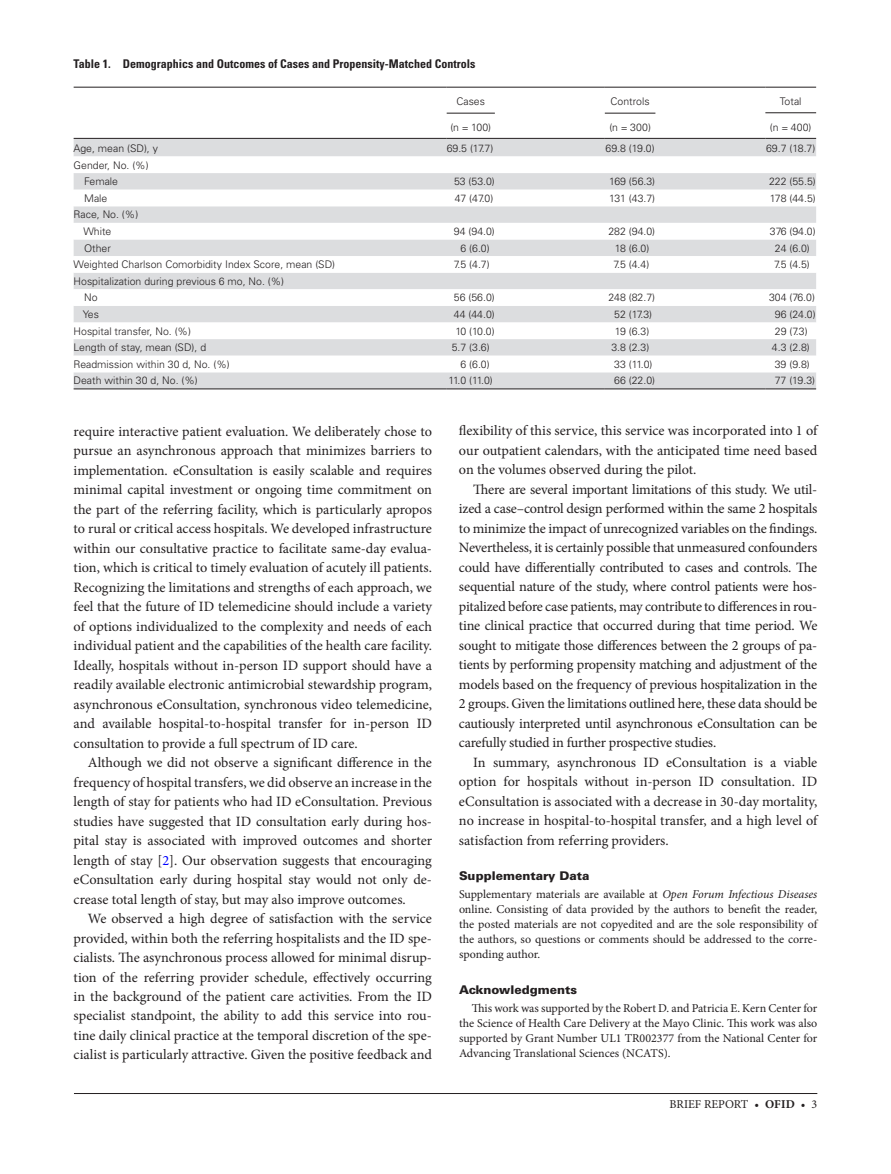
<style>
.page{position:relative;width:891px;height:1174px;background:#fff}
.page>*{position:absolute;margin:0;border:0;box-sizing:border-box;transform-origin:0 0}
.t1{font:14.25px/19.5px "Minion Pro";letter-spacing:-.005em;color:#231f20;text-align:justify}
.t2{font:12px/15px "Minion Pro";letter-spacing:-.005em;color:#231f20;text-align:justify}
.t3{font:700 condensed 12px "Univers LT Std";color:#231f20}
.t4{font:900 12px "Univers LT Std";color:#231f20}
.t5{font:300 10.5px/16.6px "Univers LT Std";color:#231f20}
.s1{color:#00f}
.s2{font-style:italic}
.s3{font-weight:700}
</style>
<div class="page">
<hr style="left:74px;top:1093px;width:743px;height:1px;background:#231f20">
<svg style="left:74px;top:112px;width:742px;height:26px"></svg>
<div style="left:74px;top:139px;width:742px;height:250px;background:#dcdddf"></div>
<svg style="left:74px;top:156px;width:742px;height:216px"></svg>
<hr style="left:447px;top:87px;width:158px;height:1px;background:#231f20">
<hr style="left:605px;top:87px;width:160px;height:1px;background:#231f20">
<hr style="left:765px;top:87px;width:51px;height:1px;background:#231f20">
<hr style="left:447px;top:138px;width:158px;height:1px;background:#231f20">
<hr style="left:605px;top:138px;width:160px;height:1px;background:#231f20">
<hr style="left:765px;top:112px;width:51px;height:1px;background:#231f20">
<hr style="left:765px;top:138px;width:51px;height:1px;background:#231f20">
<hr style="left:74px;top:389px;width:373px;height:1px;background:#231f20">
<hr style="left:447px;top:389px;width:158px;height:1px;background:#231f20">
<hr style="left:605px;top:389px;width:160px;height:1px;background:#231f20">
<hr style="left:765px;top:389px;width:51px;height:1px;background:#231f20">
<hr style="left:74px;top:87px;width:373px;height:1px;background:#231f20">
<hr style="left:74px;top:138px;width:373px;height:1px;background:#231f20">
<hr style="left:447px;top:113px;width:48px;height:1px;background:#231f20">
<hr style="left:605px;top:113px;width:50px;height:1px;background:#231f20">
<p class="t3" style="left:74px;top:56px;width:403px">Table 1. Demographics and Outcomes of Cases and Propensity-Matched Controls</p>
<p class="t5" style="left:456px;top:93px;width:30px">Cases</p>
<p class="t5" style="left:611px;top:93px;width:41px">Controls</p>
<p class="t5" style="left:780px;top:93px;width:23px">Total</p>
<p class="t5" style="left:450px;top:119px;width:42px">(n = 100)</p>
<p class="t5" style="left:609px;top:119px;width:43px">(n = 300)</p>
<p class="t5" style="left:770px;top:119px;width:43px">(n = 400)</p>
<p class="t5" style="left:74px;top:140px;width:86px">Age, mean (SD), y</p>
<p class="t5" style="left:447px;top:140px;width:48px">69.5 (17.7)</p>
<p class="t5" style="left:606px;top:140px;width:51px">69.8 (19.0)</p>
<p class="t5" style="left:766px;top:140px;width:51px">69.7 (18.7)</p>
<p class="t5" style="left:84px;top:157px;width:66px;text-indent:-10px">Gender, No. (%)<br>Female</p>
<p class="t5" style="left:454px;top:173px;width:42px">53 (53.0)</p>
<p class="t5" style="left:609px;top:173px;width:48px">169 (56.3)</p>
<p class="t5" style="left:769px;top:173px;width:48px">222 (55.5)</p>
<p class="t5" style="left:84px;top:190px;width:25px">Male</p>
<p class="t5" style="left:455px;top:190px;width:40px">47 (47.0)</p>
<p class="t5" style="left:609px;top:190px;width:48px">131 (43.7)</p>
<p class="t5" style="left:770px;top:190px;width:47px">178 (44.5)</p>
<p class="t5" style="left:83px;top:206px;width:56px;text-indent:-10px">Race, No. (%)<br>White</p>
<p class="t5" style="left:454px;top:223px;width:42px">94 (94.0)</p>
<p class="t5" style="left:608px;top:223px;width:48px">282 (94.0)</p>
<p class="t5" style="left:770px;top:223px;width:47px">376 (94.0)</p>
<p class="t5" style="left:84px;top:240px;width:28px">Other</p>
<p class="t5" style="left:461px;top:240px;width:31px">6 (6.0)</p>
<p class="t5" style="left:615px;top:240px;width:36px">18 (6.0)</p>
<p class="t5" style="left:775px;top:240px;width:37px">24 (6.0)</p>
<p class="t5" style="left:74px;top:256px;width:263px">Weighted Charlson Comorbidity Index Score, mean (SD)</p>
<p class="t5" style="left:454px;top:256px;width:37px">7.5 (4.7)</p>
<p class="t5" style="left:614px;top:256px;width:37px">7.5 (4.4)</p>
<p class="t5" style="left:774px;top:256px;width:37px">7.5 (4.5)</p>
<p class="t5" style="left:84px;top:273px;width:202px;text-indent:-10px">Hospitalization during previous 6 mo, No. (%)<br>No</p>
<p class="t5" style="left:454px;top:289px;width:42px">56 (56.0)</p>
<p class="t5" style="left:608px;top:289px;width:48px">248 (82.7)</p>
<p class="t5" style="left:769px;top:289px;width:47px">304 (76.0)</p>
<p class="t5" style="left:83px;top:306px;width:18px">Yes</p>
<p class="t5" style="left:454px;top:306px;width:42px">44 (44.0)</p>
<p class="t5" style="left:614px;top:306px;width:39px">52 (17.3)</p>
<p class="t5" style="left:775px;top:306px;width:42px">96 (24.0)</p>
<p class="t5" style="left:74px;top:323px;width:119px">Hospital transfer, No. (%)</p>
<p class="t5" style="left:455px;top:323px;width:41px">10 (10.0)</p>
<p class="t5" style="left:615px;top:323px;width:36px">19 (6.3)</p>
<p class="t5" style="left:775px;top:323px;width:34px">29 (7.3)</p>
<p class="t5" style="left:74px;top:339px;width:134px">Length of stay, mean (SD), d</p>
<p class="t5" style="left:452px;top:339px;width:39px">5.7 (3.6)</p>
<p class="t5" style="left:611px;top:339px;width:39px">3.8 (2.3)</p>
<p class="t5" style="left:772px;top:339px;width:39px">4.3 (2.8)</p>
<p class="t5" style="left:74px;top:356px;width:158px">Readmission within 30 d, No. (%)</p>
<p class="t5" style="left:460px;top:356px;width:31px">6 (6.0)</p>
<p class="t5" style="left:614px;top:356px;width:40px">33 (11.0)</p>
<p class="t5" style="left:775px;top:356px;width:37px">39 (9.8)</p>
<p class="t5" style="left:74px;top:372px;width:126px">Death within 30 d, No. (%)</p>
<p class="t5" style="left:449px;top:372px;width:46px">11.0 (11.0)</p>
<p class="t5" style="left:614px;top:372px;width:42px">66 (22.0)</p>
<p class="t5" style="left:775px;top:372px;width:42px">77 (19.3)</p>
<p class="t1" style="left:74px;top:421px;width:360px">require interactive patient evaluation. We deliberately chose to pursue an asynchronous approach that minimizes barriers to implementation. eConsultation is easily scalable and requires minimal capital investment or ongoing time commitment on the part of the referring facility, which is particularly apropos to rural or critical access hospitals. We developed infrastructure within our consultative practice to facilitate same-day evalua&shy;tion, which is critical to timely evaluation of acutely ill patients.<br>Recognizing the limitations and strengths of each approach, we feel that the future of ID telemedicine should include a variety of options individualized to the complexity and needs of each individual patient and the capabilities of the health care facility.<br>Ideally, hospitals without in-person ID support should have a readily available electronic antimicrobial stewardship program, asynchronous eConsultation, synchronous video telemedicine, and available hospital-to-hospital transfer for in-person ID consultation to provide a full spectrum of ID care.</p>
<p class="t1" style="left:74px;top:753px;width:360px;text-indent:14px">Although we did not observe a significant difference in the frequency of hospital transfers, we did observe an increase in the length of stay for patients who had ID eConsultation. Previous studies have suggested that ID consultation early during hos&shy;pital stay is associated with improved outcomes and shorter length of stay [<span class="s1">2</span>]. Our observation suggests that encouraging eConsultation early during hospital stay would not only de&shy;crease total length of stay, but may also improve outcomes.</p>
<p class="t1" style="left:74px;top:909px;width:360px;text-indent:14px">We observed a high degree of satisfaction with the service provided, within both the referring hospitalists and the ID spe&shy;cialists. The asynchronous process allowed for minimal disrup&shy;tion of the referring provider schedule, effectively occurring in the background of the patient care activities. From the ID specialist standpoint, the ability to add this service into rou&shy;tine daily clinical practice at the temporal discretion of the spe&shy;cialist is particularly attractive. Given the positive feedback and</p>
<p class="t1" style="left:459px;top:421px;width:360px">flexibility of this service, this service was incorporated into 1 of our outpatient calendars, with the anticipated time need based on the volumes observed during the pilot.</p>
<p class="t1" style="left:459px;top:480px;width:360px;text-indent:14px">There are several important limitations of this study. We util&shy;ized a case–control design performed within the same 2 hospitals to minimize the impact of unrecognized variables on the findings.<br>Nevertheless, it is certainly possible that unmeasured confounders could have differentially contributed to cases and controls. The sequential nature of the study, where control patients were hos&shy;pitalized before case patients, may contribute to differences in rou&shy;tine clinical practice that occurred during that time period. We sought to mitigate those differences between the 2 groups of pa&shy;tients by performing propensity matching and adjustment of the models based on the frequency of previous hospitalization in the 2 groups. Given the limitations outlined here, these data should be cautiously interpreted until asynchronous eConsultation can be carefully studied in further prospective studies.</p>
<p class="t1" style="left:459px;top:753px;width:360px;text-indent:14px">In summary, asynchronous ID eConsultation is a viable option for hospitals without in-person ID consultation. ID eConsultation is associated with a decrease in 30-day mortality, no increase in hospital-to-hospital transfer, and a high level of satisfaction from referring providers.</p>
<p class="t4" style="left:459px;top:868px;width:132px">Supplementary Data</p>
<p class="t2" style="left:459px;top:886px;width:360px">Supplementary materials are available at <span class="s2">Open Forum Infectious Diseases </span>online. Consisting of data provided by the authors to benefit the reader, the posted materials are not copyedited and are the sole responsibility of the authors, so questions or comments should be addressed to the corre&shy;sponding author.</p>
<p class="t4" style="left:459px;top:982px;width:120px">Acknowledgments</p>
<p class="t2" style="left:459px;top:1000px;width:360px;text-indent:13px">This work was supported by the Robert D. and Patricia E. Kern Center for the Science of Health Care Delivery at the Mayo Clinic. This work was also supported by Grant Number UL1 TR002377 from the National Center for Advancing Translational Sciences (NCATS).</p>
<p class="t2" style="left:670px;top:1096px;width:149px">BRIEF REPORT • <span class="s3">ofid</span> • 3</p>
</div>
